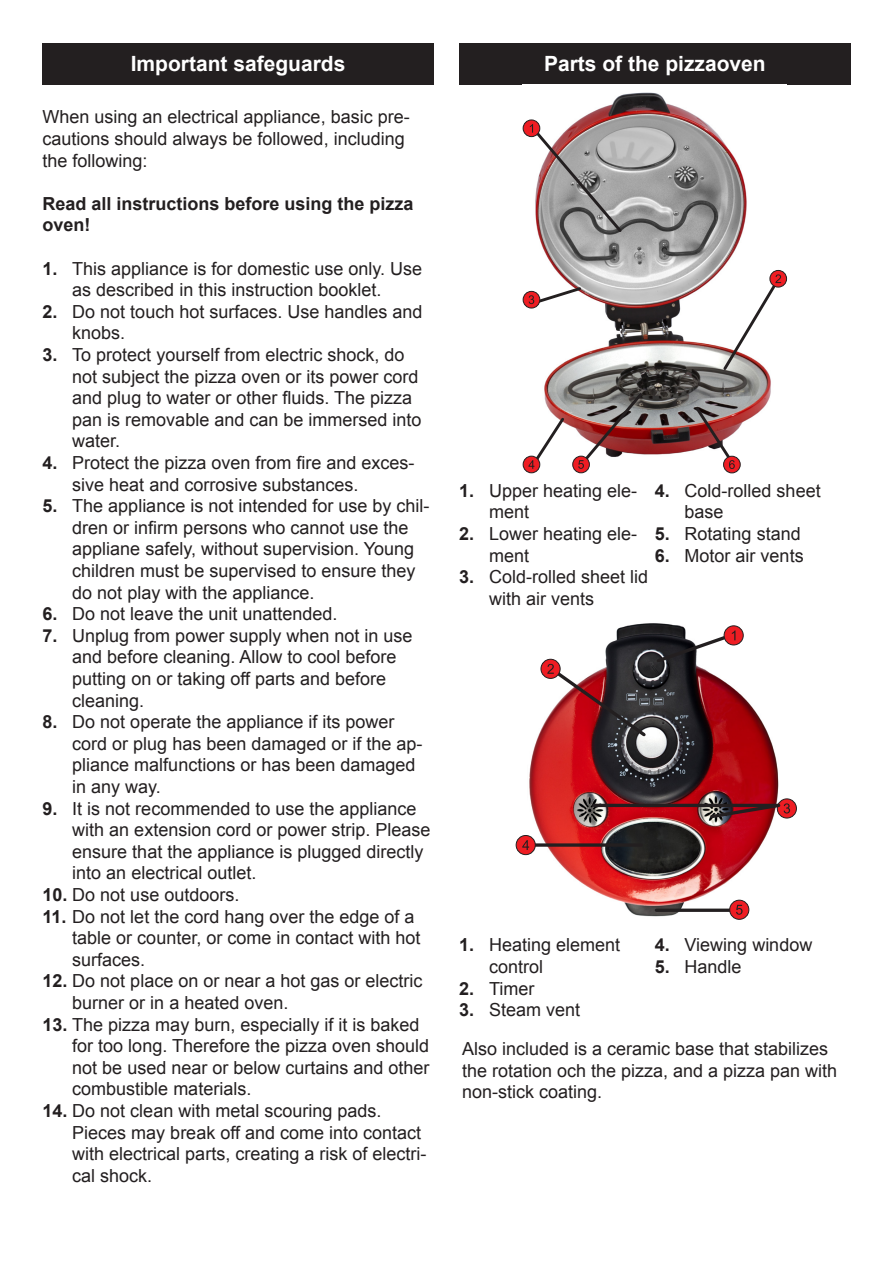
<style>
.page{position:relative;width:893px;height:1263px;background:#fff}
.page>*{position:absolute;margin:0;border:0;box-sizing:border-box;transform-origin:0 0}
.t1{font:700 21px "Arial";color:#fff}
.t2{font:18px/21.6px "Arial";color:#231f20}
.t3{font:700 18px/21.6px "Arial";color:#231f20}
.s1{font-weight:700}
</style>
<div class="page">
<div style="left:43px;top:43px;width:391px;height:41px;background:#231f20"></div>
<div style="left:459px;top:43px;width:391px;height:41px;background:#231f20"></div>
<img style="left:528px;top:623px;width:254px;height:297px">
<svg style="left:724px;top:626px;width:19px;height:19px"></svg>
<div style="left:724px;top:626px;width:19px;height:19px;border:1px solid #231f20;border-radius:50%"></div>
<div style="left:541px;top:659px;width:19px;height:19px;background:#ee1d23;border-radius:50%"></div>
<div style="left:541px;top:659px;width:19px;height:19px;border:1px solid #231f20;border-radius:50%"></div>
<svg style="left:547px;top:630px;width:188px;height:109px"></svg>
<hr style="left:594px;top:804px;width:185px;height:3px;background:#231f20">
<div style="left:777px;top:799px;width:19px;height:19px;background:#ee1d23;border-radius:50%"></div>
<div style="left:777px;top:799px;width:20px;height:19px;border:1px solid #231f20;border-radius:50%"></div>
<svg style="left:708px;top:801px;width:82px;height:19px"></svg>
<svg style="left:535px;top:843px;width:106px;height:4px"></svg>
<div style="left:516px;top:835px;width:19px;height:20px;background:#ee1d23;border-radius:50%"></div>
<div style="left:516px;top:835px;width:19px;height:20px;border:1px solid #231f20;border-radius:50%"></div>
<svg style="left:522px;top:840px;width:7px;height:10px"></svg>
<svg style="left:656px;top:908px;width:73px;height:4px"></svg>
<svg style="left:730px;top:900px;width:19px;height:19px"></svg>
<div style="left:729px;top:900px;width:20px;height:19px;border:1px solid #231f20;border-radius:50%"></div>
<svg style="left:736px;top:905px;width:7px;height:10px"></svg>
<img style="left:523px;top:92px;width:264px;height:381px">
<svg style="left:523px;top:291px;width:17px;height:17px"></svg>
<div style="left:523px;top:291px;width:17px;height:17px;border:1px solid #231f20;border-radius:50%"></div>
<svg style="left:529px;top:285px;width:54px;height:21px"></svg>
<div style="left:523px;top:120px;width:17px;height:17px;background:#ee1d23;border-radius:50%"></div>
<div style="left:523px;top:120px;width:17px;height:17px;border:1px solid #231f20;border-radius:50%"></div>
<svg style="left:530px;top:124px;width:94px;height:111px;background:#aa9f9f"></svg>
<svg style="left:770px;top:270px;width:17px;height:17px"></svg>
<div style="left:770px;top:270px;width:17px;height:17px;border:1px solid #231f20;border-radius:50%"></div>
<svg style="left:721px;top:274px;width:60px;height:99px"></svg>
<svg style="left:523px;top:456px;width:17px;height:17px"></svg>
<div style="left:523px;top:456px;width:17px;height:17px;border:1px solid #231f20;border-radius:50%"></div>
<svg style="left:528px;top:415px;width:39px;height:54px"></svg>
<svg style="left:573px;top:456px;width:16px;height:17px"></svg>
<div style="left:573px;top:456px;width:16px;height:17px;border:1px solid #231f20;border-radius:50%"></div>
<svg style="left:578px;top:390px;width:67px;height:79px"></svg>
<svg style="left:724px;top:456px;width:16px;height:17px"></svg>
<div style="left:723px;top:456px;width:17px;height:17px;border:1px solid #231f20;border-radius:50%"></div>
<svg style="left:693px;top:405px;width:43px;height:64px"></svg>
<p class="t1" style="left:131px;top:50px;width:216px">Important safeguards</p>
<p class="t2" style="left:43px;top:106px;width:369px">When using an electrical appliance, basic pre&shy;cautions should always be followed, including the following:</p>
<p class="t3" style="left:43px;top:193px;width:373px">Read all instructions before using the pizza oven!</p>
<p class="t2" style="left:72px;top:258px;width:351px;text-indent:-30px"><span class="s1">1.</span> This appliance is for domestic use only. Use as described in this instruction booklet.</p>
<p class="t2" style="left:72px;top:301px;width:352px;text-indent:-30px"><span class="s1">2.</span> Do not touch hot surfaces. Use handles and knobs.</p>
<p class="t2" style="left:72px;top:344px;width:351px;text-indent:-30px"><span class="s1">3.</span> To protect yourself from electric shock, do not subject the pizza oven or its power cord and plug to water or other fluids. The pizza pan is removable and can be immersed into water.</p>
<p class="t2" style="left:72px;top:452px;width:344px;text-indent:-30px"><span class="s1">4.</span> Protect the pizza oven from fire and exces&shy;sive heat and corrosive substances.</p>
<p class="t2" style="left:72px;top:495px;width:359px;text-indent:-30px"><span class="s1">5.</span> The appliance is not intended for use by chil&shy;dren or infirm persons who cannot use the appliane safely, without supervision. Young children must be supervised to ensure they do not play with the appliance.</p>
<p class="t2" style="left:43px;top:603px;width:296px"><span class="s1">6.</span> Do not leave the unit unattended.</p>
<p class="t2" style="left:72px;top:625px;width:342px;text-indent:-30px"><span class="s1">7.</span> Unplug from power supply when not in use and before cleaning. Allow to cool before putting on or taking off parts and before cleaning.</p>
<p class="t2" style="left:72px;top:711px;width:352px;text-indent:-30px"><span class="s1">8.</span> Do not operate the appliance if its power cord or plug has been damaged or if the ap&shy;pliance malfunctions or has been damaged in any way.</p>
<p class="t2" style="left:72px;top:798px;width:360px;text-indent:-30px"><span class="s1">9.</span> It is not recommended to use the appliance with an extension cord or power strip. Please ensure that the appliance is plugged directly into an electrical outlet.</p>
<p class="t2" style="left:43px;top:884px;width:198px"><span class="s1">10.</span> Do not use outdoors.</p>
<p class="t2" style="left:72px;top:906px;width:350px;text-indent:-30px"><span class="s1">11.</span> Do not let the cord hang over the edge of a table or counter, or come in contact with hot surfaces.</p>
<p class="t2" style="left:72px;top:970px;width:352px;text-indent:-30px"><span class="s1">12.</span> Do not place on or near a hot gas or electric burner or in a heated oven.</p>
<p class="t2" style="left:72px;top:1014px;width:359px;text-indent:-30px"><span class="s1">13.</span> The pizza may burn, especially if it is baked for too long. Therefore the pizza oven should not be used near or below curtains and other combustible materials.</p>
<p class="t2" style="left:72px;top:1100px;width:356px;text-indent:-30px"><span class="s1">14.</span> Do not clean with metal scouring pads.<br>Pieces may break off and come into contact with electrical parts, creating a risk of electri&shy;cal shock.</p>
<p class="t1" style="left:544px;top:50px;width:223px">Parts of the pizzaoven</p>
<p class="t2" style="left:489px;top:480px;width:150px;text-indent:-30px"><span class="s1">1.</span> Upper heating ele&shy;ment</p>
<p class="t2" style="left:489px;top:523px;width:150px;text-indent:-30px"><span class="s1">2.</span> Lower heating ele&shy;ment</p>
<p class="t2" style="left:489px;top:566px;width:161px;text-indent:-30px"><span class="s1">3.</span> Cold-rolled sheet lid with air vents</p>
<p class="t2" style="left:685px;top:480px;width:138px;text-indent:-30px"><span class="s1">4.</span> Cold-rolled sheet base</p>
<p class="t2" style="left:655px;top:523px;width:147px"><span class="s1">5.</span> Rotating stand</p>
<p class="t2" style="left:655px;top:545px;width:150px"><span class="s1">6.</span> Motor air vents</p>
<p class="t2" style="left:489px;top:934px;width:133px;text-indent:-30px"><span class="s1">1.</span> Heating element control</p>
<p class="t2" style="left:459px;top:978px;width:77px"><span class="s1">2.</span> Timer</p>
<p class="t2" style="left:459px;top:999px;width:122px"><span class="s1">3.</span> Steam vent</p>
<p class="t2" style="left:655px;top:934px;width:159px"><span class="s1">4.</span> Viewing window</p>
<p class="t2" style="left:655px;top:956px;width:88px"><span class="s1">5.</span> Handle</p>
<p class="t2" style="left:462px;top:1038px;width:377px">Also included is a ceramic base that stabilizes the rotation och the pizza, and a pizza pan with non-stick coating.</p>
</div>
